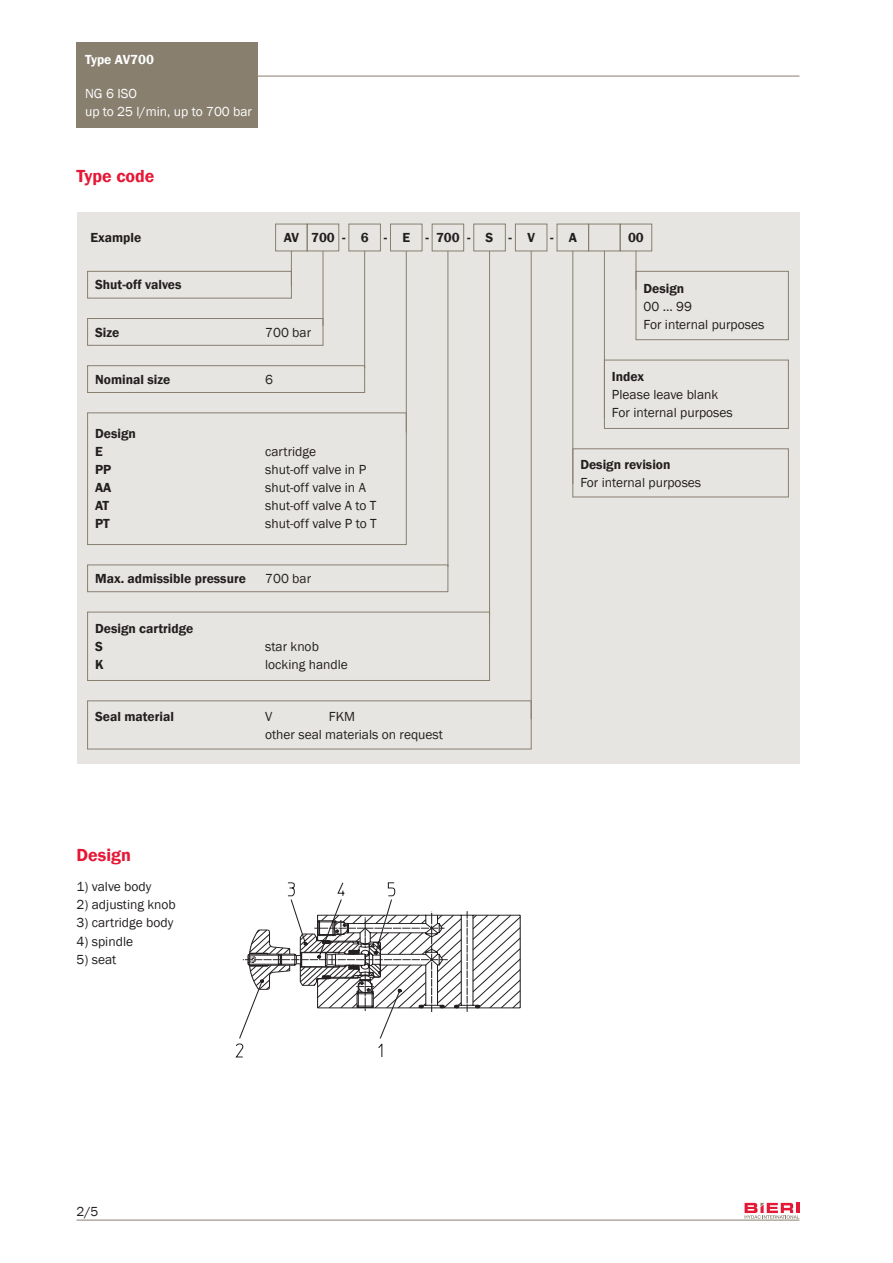
<style>
.page{position:relative;width:893px;height:1263px;background:#fff}
.page>*{position:absolute;margin:0;border:0;box-sizing:border-box;transform-origin:0 0}
._04_Titel_rot{font:600 18px "Franklin Gothic";color:#e51836}
._14_Typenschlüssel_F{font:13.5px "Franklin Gothic";color:#231f20}
.Bestellbeispiel{font:13.5px "Franklin Gothic";color:#231f20}
._14_Typenschlüssel_F-2{font:600 13.5px "Franklin Gothic";color:#231f20}
._09_Aufzählung_Punkt{font:13.5px "Franklin Gothic";color:#231f20}
._15_Typenschlüssel_G{font:600 13.5px "Franklin Gothic";color:#231f20}
._15_Typenschlüssel_G-2{font:13.5px "Franklin Gothic";color:#231f20}
.Paragraph_Style_2{font:13.5px "Franklin Gothic";color:#231f20}
.t1{font:13.5px/18px "Franklin Gothic";color:#fff}
.Bestellbeispiel_Bold{font:600 13.5px "Franklin Gothic";color:#231f20}
._07_Grundtext{font:13.5px "Franklin Gothic";color:#231f20}
._07_Grundtext-2{font:600 13.5px "Franklin Gothic";color:#231f20}
.t2{font:600 13.5px "Franklin Gothic";color:#fff}
</style>
<div class="page">
<div style="left:77px;top:43px;width:181px;height:33px;background:#887f6f"></div>
<div style="left:77px;top:76px;width:181px;height:52px;background:#887f6f"></div>
<hr style="left:258px;top:76px;width:541px;height:1px;background:#887f6f">
<svg style="left:745px;top:1203px;width:54px;height:16px"></svg>
<hr style="left:77px;top:1220px;width:722px;height:1px;background:#887f6f">
<div style="left:77px;top:212px;width:722px;height:552px;background:#e7e5e2"></div>
<hr style="left:447px;top:251px;width:1px;height:316px;background:#887f6f">
<hr style="left:406px;top:251px;width:1px;height:181px;background:#887f6f">
<hr style="left:364px;top:251px;width:1px;height:117px;background:#887f6f">
<hr style="left:323px;top:251px;width:1px;height:75px;background:#887f6f">
<hr style="left:291px;top:251px;width:1px;height:35px;background:#887f6f">
<hr style="left:636px;top:251px;width:1px;height:39px;background:#887f6f">
<hr style="left:604px;top:251px;width:1px;height:167px;background:#887f6f">
<hr style="left:572px;top:251px;width:1px;height:233px;background:#887f6f">
<hr style="left:489px;top:251px;width:1px;height:366px;background:#887f6f">
<hr style="left:531px;top:251px;width:1px;height:468px;background:#887f6f">
<div style="left:275px;top:224px;width:33px;height:27px;border:1px solid #887f6f"></div>
<div style="left:307px;top:224px;width:32px;height:27px;border:1px solid #887f6f"></div>
<div style="left:348px;top:224px;width:33px;height:27px;border:1px solid #887f6f"></div>
<div style="left:390px;top:224px;width:32px;height:27px;border:1px solid #887f6f"></div>
<div style="left:432px;top:224px;width:32px;height:27px;border:1px solid #887f6f"></div>
<div style="left:473px;top:224px;width:33px;height:27px;border:1px solid #887f6f"></div>
<div style="left:515px;top:224px;width:32px;height:27px;border:1px solid #887f6f"></div>
<div style="left:557px;top:224px;width:32px;height:27px;border:1px solid #887f6f"></div>
<div style="left:588px;top:224px;width:33px;height:27px;border:1px solid #887f6f"></div>
<div style="left:620px;top:224px;width:32px;height:27px;border:1px solid #887f6f"></div>
<svg style="left:236px;top:882px;width:285px;height:175px"></svg>
<div style="left:87px;top:564px;width:361px;height:28px;border:1px solid #887f6f"></div>
<div style="left:87px;top:412px;width:320px;height:133px;border:1px solid #887f6f"></div>
<div style="left:87px;top:365px;width:278px;height:28px;border:1px solid #887f6f"></div>
<div style="left:87px;top:318px;width:236px;height:28px;border:1px solid #887f6f"></div>
<div style="left:87px;top:271px;width:205px;height:28px;border:1px solid #887f6f"></div>
<div style="left:87px;top:700px;width:445px;height:49px;border:1px solid #887f6f"></div>
<div style="left:572px;top:448px;width:217px;height:49px;border:1px solid #887f6f"></div>
<div style="left:604px;top:360px;width:185px;height:69px;border:1px solid #887f6f"></div>
<div style="left:636px;top:271px;width:153px;height:69px;border:1px solid #887f6f"></div>
<div style="left:87px;top:612px;width:403px;height:69px;border:1px solid #887f6f"></div>
<p class="t2" style="left:85px;top:51px;width:70px">Type AV700</p>
<p class="t1" style="left:85px;top:84px;width:169px">NG 6 ISO<br>up to 25 l/min, up to 700 bar</p>
<p class="_04_Titel_rot" style="left:77px;top:165px;width:80px">Type code</p>
<p class="_14_Typenschlüssel_F-2" style="left:91px;top:229px;width:52px">Example</p>
<p class="Bestellbeispiel_Bold" style="left:284px;top:229px;width:17px">AV</p>
<p class="Bestellbeispiel_Bold" style="left:311px;top:229px;width:25px">700</p>
<p class="_14_Typenschlüssel_F-2" style="left:342px;top:229px;width:5px">-</p>
<p class="Bestellbeispiel_Bold" style="left:361px;top:229px;width:9px">6</p>
<p class="_14_Typenschlüssel_F-2" style="left:384px;top:229px;width:5px">-</p>
<p class="Bestellbeispiel_Bold" style="left:402px;top:229px;width:9px">E</p>
<p class="_14_Typenschlüssel_F-2" style="left:425px;top:229px;width:5px">-</p>
<p class="Bestellbeispiel_Bold" style="left:436px;top:229px;width:25px">700</p>
<p class="_14_Typenschlüssel_F-2" style="left:467px;top:229px;width:5px">-</p>
<p class="Bestellbeispiel_Bold" style="left:486px;top:229px;width:9px">S</p>
<p class="_14_Typenschlüssel_F-2" style="left:509px;top:229px;width:5px">-</p>
<p class="Bestellbeispiel_Bold" style="left:527px;top:229px;width:9px">V</p>
<p class="_14_Typenschlüssel_F-2" style="left:550px;top:229px;width:5px">-</p>
<p class="Bestellbeispiel_Bold" style="left:569px;top:229px;width:10px">A</p>
<p class="Bestellbeispiel_Bold" style="left:628px;top:229px;width:17px">00</p>
<p class="_14_Typenschlüssel_F-2" style="left:95px;top:277px;width:88px">Shut-off valves</p>
<p class="_14_Typenschlüssel_F-2" style="left:95px;top:324px;width:26px">Size</p>
<p class="_14_Typenschlüssel_F" style="left:265px;top:324px;width:47px">700 bar</p>
<p class="_14_Typenschlüssel_F-2" style="left:95px;top:371px;width:77px">Nominal size</p>
<p class="_14_Typenschlüssel_F" style="left:265px;top:371px;width:9px">6</p>
<p class="_14_Typenschlüssel_F-2" style="left:95px;top:426px;width:42px">Design</p>
<p class="_14_Typenschlüssel_F-2" style="left:95px;top:444px;width:9px">E</p>
<p class="_14_Typenschlüssel_F" style="left:265px;top:443px;width:52px">cartridge</p>
<p class="_14_Typenschlüssel_F-2" style="left:95px;top:462px;width:18px">PP</p>
<p class="_14_Typenschlüssel_F" style="left:265px;top:461px;width:103px">shut-off valve in P</p>
<p class="_14_Typenschlüssel_F-2" style="left:95px;top:480px;width:18px">AA</p>
<p class="_14_Typenschlüssel_F" style="left:265px;top:479px;width:102px">shut-off valve in A</p>
<p class="_14_Typenschlüssel_F-2" style="left:95px;top:498px;width:16px">AT</p>
<p class="_14_Typenschlüssel_F" style="left:265px;top:497px;width:113px">shut-off valve A to T</p>
<p class="_14_Typenschlüssel_F-2" style="left:95px;top:516px;width:16px">PT</p>
<p class="_14_Typenschlüssel_F" style="left:265px;top:515px;width:113px">shut-off valve P to T</p>
<p class="_15_Typenschlüssel_G" style="left:95px;top:570px;width:152px">Max. admissible pressure</p>
<p class="_15_Typenschlüssel_G-2" style="left:265px;top:570px;width:47px">700 bar</p>
<p class="_15_Typenschlüssel_G" style="left:95px;top:620px;width:100px">Design cartridge</p>
<p class="_15_Typenschlüssel_G" style="left:95px;top:638px;width:9px">S</p>
<p class="_15_Typenschlüssel_G-2" style="left:265px;top:638px;width:55px">star knob</p>
<p class="_15_Typenschlüssel_G" style="left:95px;top:656px;width:10px">K</p>
<p class="_15_Typenschlüssel_G-2" style="left:265px;top:656px;width:84px">locking handle</p>
<p class="_15_Typenschlüssel_G" style="left:95px;top:708px;width:80px">Seal material</p>
<p class="_15_Typenschlüssel_G-2" style="left:265px;top:708px;width:9px">V</p>
<p class="_15_Typenschlüssel_G-2" style="left:329px;top:708px;width:28px">FKM</p>
<p class="Paragraph_Style_2" style="left:265px;top:726px;width:179px">other seal materials on request</p>
<p class="_04_Titel_rot" style="left:77px;top:844px;width:56px">Design</p>
<p class="_09_Aufzählung_Punkt" style="left:77px;top:878px;width:76px">1) valve body</p>
<p class="_09_Aufzählung_Punkt" style="left:77px;top:896px;width:101px">2) adjusting knob</p>
<p class="_09_Aufzählung_Punkt" style="left:77px;top:914px;width:98px">3) cartridge body</p>
<p class="_09_Aufzählung_Punkt" style="left:77px;top:932px;width:58px">4) spindle</p>
<p class="_09_Aufzählung_Punkt" style="left:77px;top:950px;width:41px">5) seat</p>
<p class="Paragraph_Style_2" style="left:77px;top:1203px;width:23px">2/5</p>
<p class="Bestellbeispiel_Bold" style="left:643px;top:280px;width:42px">Design</p>
<p class="Bestellbeispiel" style="left:643px;top:298px;width:50px">00 ... 99</p>
<p class="Bestellbeispiel" style="left:643px;top:316px;width:122px">For internal purposes</p>
<p class="_14_Typenschlüssel_F-2" style="left:612px;top:368px;width:34px">Index</p>
<p class="_07_Grundtext" style="left:612px;top:386px;width:108px">Please leave blank</p>
<p class="Bestellbeispiel" style="left:612px;top:404px;width:122px">For internal purposes</p>
<p class="_07_Grundtext-2" style="left:580px;top:456px;width:92px">Design revision</p>
<p class="Bestellbeispiel" style="left:580px;top:474px;width:122px">For internal purposes</p>
</div>
